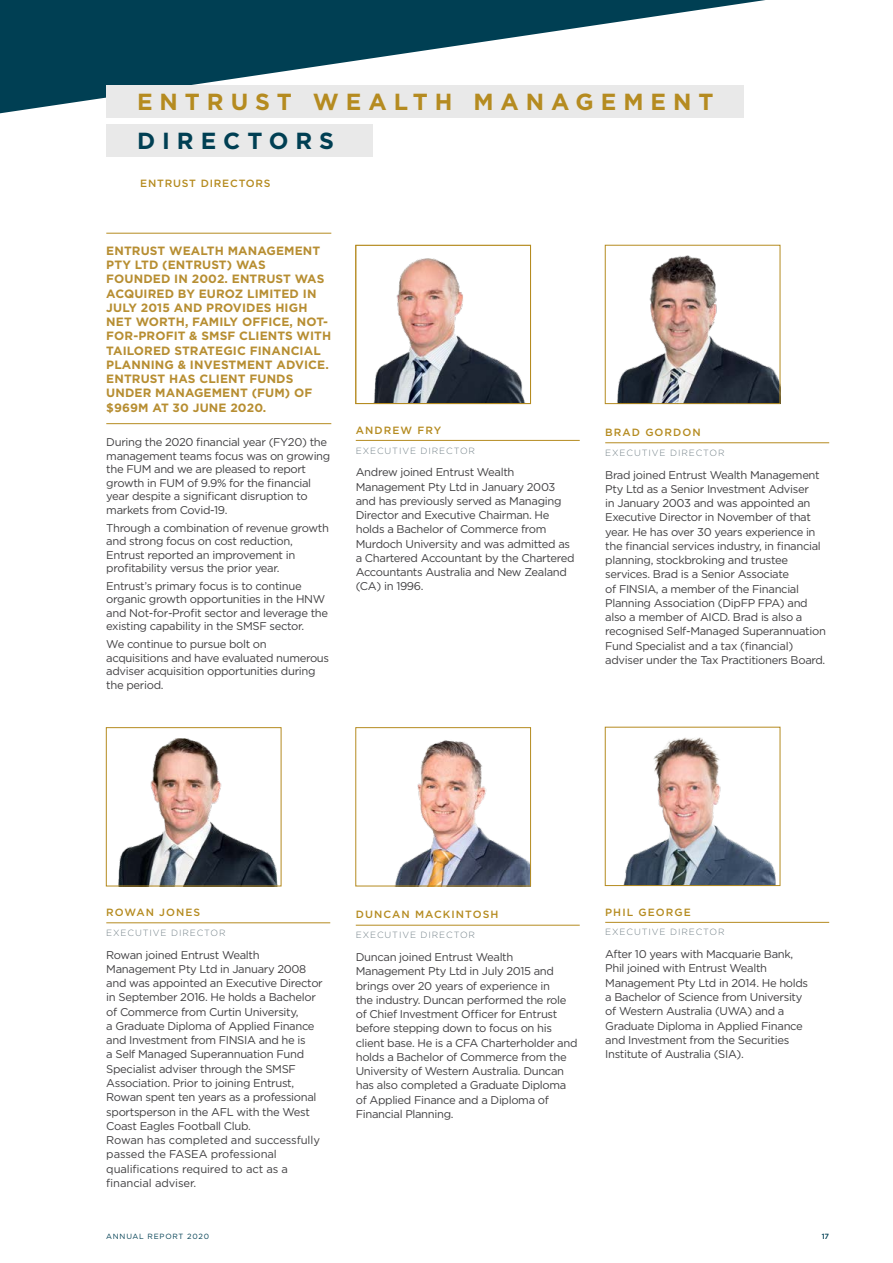
<style>
.page{position:relative;width:893px;height:1263px;background:#fff}
.page>*{position:absolute;margin:0;border:0;box-sizing:border-box;transform-origin:0 0}
.t1{font:700 23.25px "Gotham";letter-spacing:.3em;color:#b58b20}
.t2{font:700 23.25px "Gotham";letter-spacing:.3em;color:#003f53}
.t3{font:700 12px/14.2px "Gotham";letter-spacing:.01em;color:#b78e32}
.t4{font:11.25px/14.2px "Gotham";letter-spacing:-.03em;color:#414042}
.t5{font:500 10.5px "Gotham";letter-spacing:.1em;color:#b58b20}
.t6{font:500 10.5px "Gotham";letter-spacing:.075em;color:#b58b20}
.t7{font:300 9px "Gotham";letter-spacing:.1em;color:#728087}
.t8{font:7.5px "Gotham";letter-spacing:.1em;color:#003f53}
.t9{font:500 7.5px "Gotham";color:#003f53}
</style>
<div class="page">
<svg style="left:0;top:0;width:781px;height:247px"></svg>
<hr style="left:356px;top:440px;width:224px;height:1px;background:#b58b20">
<img style="left:623px;top:737px;width:153px;height:147px">
<div style="left:605px;top:727px;width:175px;height:159px;border:1px solid #b58b20"></div>
<img style="left:118px;top:738px;width:160px;height:146px">
<div style="left:106px;top:727px;width:175px;height:159px;border:1px solid #b58b20"></div>
<img style="left:395px;top:740px;width:134px;height:144px">
<div style="left:355px;top:727px;width:176px;height:159px;border:1px solid #b58b20"></div>
<img style="left:374px;top:258px;width:151px;height:144px">
<div style="left:355px;top:245px;width:176px;height:159px;border:1px solid #b58b20"></div>
<img style="left:617px;top:255px;width:161px;height:147px">
<div style="left:605px;top:245px;width:175px;height:159px;border:1px solid #b58b20"></div>
<div style="left:106px;top:85px;width:638px;height:33px;background:#e9e9e9"></div>
<div style="left:106px;top:124px;width:267px;height:33px;background:#e9e9e9"></div>
<hr style="left:605px;top:442px;width:224px;height:1px;background:#b58b20">
<hr style="left:106px;top:922px;width:224px;height:1px;background:#b58b20">
<hr style="left:356px;top:925px;width:224px;height:1px;background:#b58b20">
<hr style="left:605px;top:922px;width:224px;height:1px;background:#b58b20">
<hr style="left:106px;top:233px;width:225px;height:1px;background:#b58b20">
<hr style="left:106px;top:423px;width:225px;height:1px;background:#b58b20">
<h1 class="t1" style="left:137px;top:86px;width:578px">ENTRUST WEALTH MANAGEMENT</h1>
<h1 class="t2" style="left:137px;top:125px;width:199px">DIRECTORS</h1>
<p class="t6" style="left:140px;top:176px;width:132px">ENTRUST DIRECTORS</p>
<p class="t3" style="left:106px;top:243px;width:227px">ENTRUST WEALTH MANAGEMENT<br>PTY LTD (ENTRUST) WAS<br>FOUNDED IN 2002. ENTRUST WAS<br>ACQUIRED BY EUROZ LIMITED IN<br>JULY 2015 AND PROVIDES HIGH<br>NET WORTH, FAMILY OFFICE, NOT-<br>FOR-PROFIT &amp; SMSF CLIENTS WITH<br>TAILORED STRATEGIC FINANCIAL<br>PLANNING &amp; INVESTMENT ADVICE.<br>ENTRUST HAS CLIENT FUNDS<br>UNDER MANAGEMENT (FUM) OF $969M AT 30 JUNE 2020.</p>
<p class="t4" style="left:106px;top:435px;width:226px;line-height:13.5px">During the 2020 financial year (FY20) the management teams focus was on growing the FUM and we are pleased to report growth in FUM of 9.9% for the financial year despite a significant disruption to markets from Covid-19.</p>
<p class="t4" style="left:106px;top:521px;width:224px;line-height:13.5px">Through a combination of revenue growth and strong focus on cost reduction, Entrust reported an improvement in profitability versus the prior year.</p>
<p class="t4" style="left:106px;top:579px;width:223px;line-height:13.5px">Entrust’s primary focus is to continue organic growth opportunities in the HNW and Not-for-Profit sector and leverage the existing capability in the SMSF sector.</p>
<p class="t4" style="left:106px;top:637px;width:224px;line-height:13.5px">We continue to pursue bolt on acquisitions and have evaluated numerous adviser acquisition opportunities during the period.</p>
<p class="t5" style="left:356px;top:423px;width:87px">ANDREW FRY</p>
<p class="t7" style="left:356px;top:445px;width:121px">EXECUTIVE DIRECTOR</p>
<p class="t4" style="left:356px;top:465px;width:220px">Andrew joined Entrust Wealth Management Pty Ltd in January 2003 and has previously served as Managing Director and Executive Chairman. He holds a Bachelor of Commerce from Murdoch University and was admitted as a Chartered Accountant by the Chartered Accountants Australia and New Zealand (CA) in 1996.</p>
<p class="t5" style="left:605px;top:425px;width:97px">BRAD GORDON</p>
<p class="t7" style="left:605px;top:447px;width:121px">EXECUTIVE DIRECTOR</p>
<p class="t4" style="left:605px;top:467px;width:222px">Brad joined Entrust Wealth Management Pty Ltd as a Senior Investment Adviser<br>in January 2003 and was appointed an Executive Director in November of that year. He has over 30 years experience in the financial services industry, in financial planning, stockbroking and trustee services. Brad is a Senior Associate<br>of FINSIA, a member of the Financial Planning Association (DipFP FPA) and also a member of AICD. Brad is also a recognised Self-Managed Superannuation Fund Specialist and a tax (financial) adviser under the Tax Practitioners Board.</p>
<p class="t5" style="left:106px;top:905px;width:95px">ROWAN JONES</p>
<p class="t7" style="left:106px;top:927px;width:121px">EXECUTIVE DIRECTOR</p>
<p class="t4" style="left:106px;top:947px;width:218px">Rowan joined Entrust Wealth Management Pty Ltd in January 2008 and was appointed an Executive Director in September 2016. He holds a Bachelor of Commerce from Curtin University,<br>a Graduate Diploma of Applied Finance and Investment from FINSIA and he is<br>a Self Managed Superannuation Fund Specialist adviser through the SMSF Association. Prior to joining Entrust, Rowan spent ten years as a professional sportsperson in the AFL with the West Coast Eagles Football Club.<br>Rowan has completed and successfully passed the FASEA professional qualifications required to act as a financial adviser.</p>
<p class="t5" style="left:356px;top:908px;width:144px">DUNCAN MACKINTOSH</p>
<p class="t7" style="left:356px;top:929px;width:121px">EXECUTIVE DIRECTOR</p>
<p class="t4" style="left:356px;top:950px;width:223px">Duncan joined Entrust Wealth Management Pty Ltd in July 2015 and brings over 20 years of experience in<br>the industry. Duncan performed the role of Chief Investment Officer for Entrust before stepping down to focus on his client base. He is a CFA Charterholder and holds a Bachelor of Commerce from the University of Western Australia. Duncan has also completed a Graduate Diploma of Applied Finance and a Diploma of Financial Planning.</p>
<p class="t5" style="left:605px;top:905px;width:87px">PHIL GEORGE</p>
<p class="t7" style="left:605px;top:926px;width:121px">EXECUTIVE DIRECTOR</p>
<p class="t4" style="left:605px;top:947px;width:204px">After 10 years with Macquarie Bank, Phil joined with Entrust Wealth Management Pty Ltd in 2014. He holds a Bachelor of Science from University of Western Australia (UWA) and a Graduate Diploma in Applied Finance and Investment from the Securities Institute of Australia (SIA).</p>
<p class="t8" style="left:106px;top:1232px;width:104px">ANNUAL REPORT 2020</p>
<p class="t9" style="left:822px;top:1232px;width:9px">17</p>
</div>
